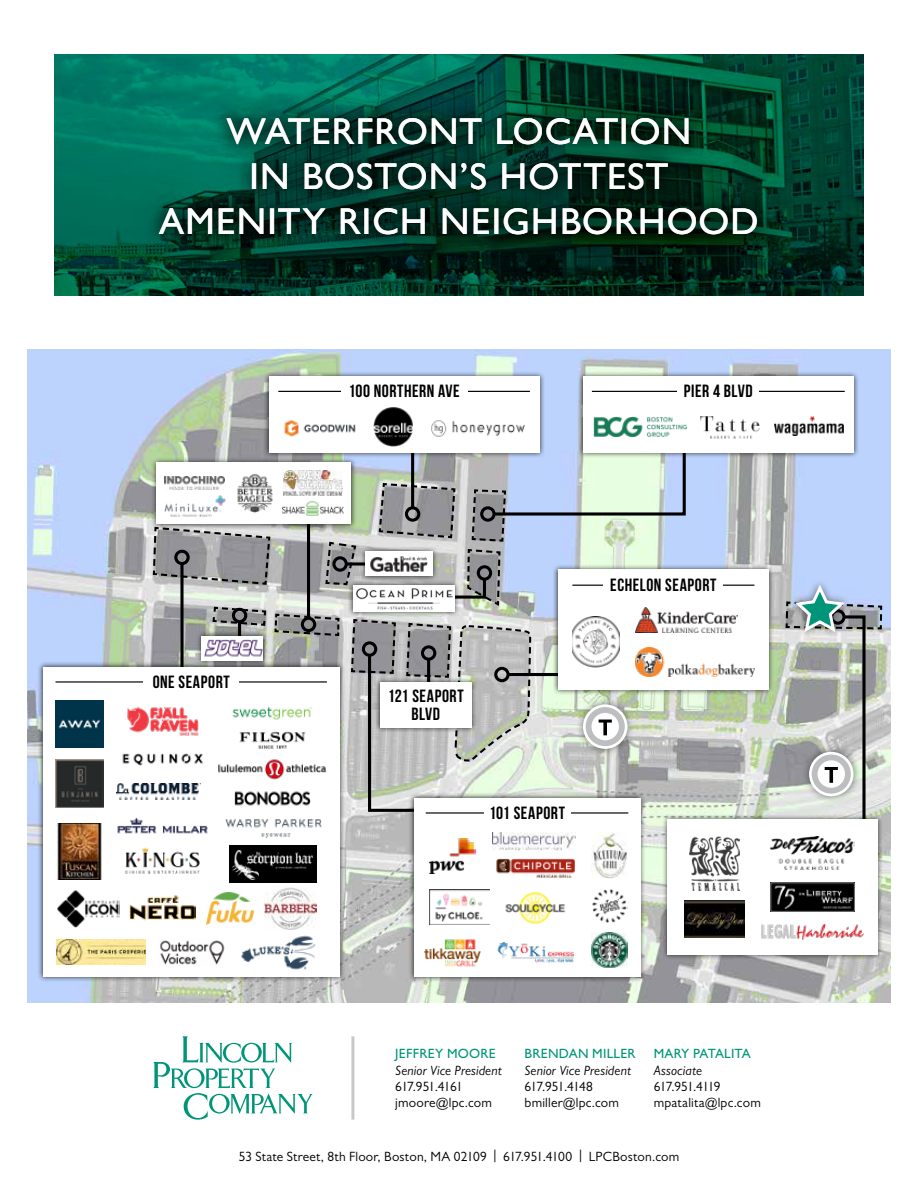
<style>
.page{position:relative;width:918px;height:1188px;background:#fff}
.page>*{position:absolute;margin:0;border:0;box-sizing:border-box;transform-origin:0 0}
.t1{font:500 37.5px/45px "Gill Sans MT Std";letter-spacing:.03em;color:#fff;text-align:center}
.t2{font:700 17.7px/17.7px "Bebas Neue";letter-spacing:.03em;color:#000;text-align:center}
.t3{font:13.5px/16.2px "Gill Sans MT Std";letter-spacing:.015em;color:#000}
.t4{font:italic 13.5px "Gill Sans MT Std";letter-spacing:.01em;color:#000}
.t5{font:500 13.5px "Gill Sans MT Std";letter-spacing:.02em;color:#009579}
.t6{font:500 13.5px "Gill Sans MT Std";letter-spacing:-.01em;color:#009579}
</style>
<div class="page">
<img style="left:27px;top:350px;width:864px;height:653px">
<svg style="left:152px;top:530px;width:120px;height:56px;background:#9a9a9c"></svg>
<svg style="left:211px;top:606px;width:56px;height:21px"></svg>
<svg style="left:273px;top:613px;width:67px;height:24px"></svg>
<svg style="left:324px;top:541px;width:34px;height:45px"></svg>
<svg style="left:180px;top:565px;width:4px;height:96px"></svg>
<div style="left:174px;top:550px;width:16px;height:15px;border:3px solid #000;border-radius:50%"></div>
<div style="left:408px;top:792px;width:238px;height:190px;background:#000;opacity:.75"></div>
<div style="left:414px;top:798px;width:226px;height:179px;background:#fff"></div>
<img style="left:592px;top:832px;width:35px;height:47px">
<img style="left:430px;top:890px;width:59px;height:35px">
<img style="left:493px;top:832px;width:82px;height:18px">
<img style="left:496px;top:858px;width:79px;height:20px">
<img style="left:592px;top:889px;width:35px;height:34px">
<img style="left:430px;top:838px;width:46px;height:35px">
<img style="left:505px;top:891px;width:61px;height:33px">
<img style="left:592px;top:932px;width:35px;height:35px">
<img style="left:424px;top:939px;width:57px;height:28px">
<img style="left:497px;top:942px;width:77px;height:21px">
<hr style="left:426px;top:812px;width:202px;height:2px;background:#000">
<hr style="left:238px;top:622px;width:3px;height:23px;background:#000">
<div style="left:232px;top:608px;width:15px;height:15px;border:3px solid #000;border-radius:50%"></div>
<svg style="left:348px;top:562px;width:12px;height:4px"></svg>
<div style="left:332px;top:556px;width:16px;height:16px;border:3px solid #000;border-radius:50%"></div>
<svg style="left:378px;top:441px;width:309px;height:167px;background:#b5c1c8"></svg>
<div style="left:477px;top:565px;width:15px;height:16px;border:3px solid #000;border-radius:50%"></div>
<hr style="left:307px;top:506px;width:3px;height:112px;background:#000">
<div style="left:301px;top:617px;width:15px;height:15px;border:3px solid #000;border-radius:50%"></div>
<hr style="left:411px;top:434px;width:3px;height:74px;background:#000">
<div style="left:405px;top:506px;width:15px;height:16px;border:3px solid #000;border-radius:50%"></div>
<div style="left:263px;top:371px;width:282px;height:87px;background:#000;opacity:.75"></div>
<div style="left:269px;top:376px;width:270px;height:77px;background:#fff"></div>
<img style="left:431px;top:420px;width:94px;height:17px">
<img style="left:374px;top:407px;width:39px;height:39px">
<img style="left:284px;top:420px;width:72px;height:17px">
<hr style="left:278px;top:391px;width:252px;height:1px;background:#000">
<div style="left:341px;top:380px;width:126px;height:23px;background:#fff"></div>
<div style="left:578px;top:371px;width:281px;height:87px;background:#000;opacity:.75"></div>
<div style="left:583px;top:376px;width:271px;height:77px;background:#fff"></div>
<hr style="left:592px;top:391px;width:253px;height:1px;background:#000">
<div style="left:678px;top:380px;width:81px;height:23px;background:#fff"></div>
<div style="left:593px;top:417px;width:95px;height:21px;background:#e1eee9"></div>
<img style="left:594px;top:417px;width:94px;height:21px">
<img style="left:700px;top:416px;width:60px;height:23px">
<img style="left:774px;top:417px;width:69px;height:18px">
<div style="left:196px;top:630px;width:72px;height:36px;background:#000;opacity:.75"></div>
<div style="left:202px;top:636px;width:61px;height:24px;background:#fff"></div>
<img style="left:204px;top:639px;width:58px;height:18px">
<div style="left:348px;top:580px;width:112px;height:38px;background:#000;opacity:.75"></div>
<div style="left:353px;top:585px;width:102px;height:27px;background:#fff"></div>
<img style="left:355px;top:588px;width:97px;height:22px">
<div style="left:151px;top:457px;width:206px;height:73px;background:#000;opacity:.75"></div>
<div style="left:157px;top:462px;width:194px;height:62px;background:#fff"></div>
<img style="left:282px;top:501px;width:61px;height:15px">
<img style="left:283px;top:471px;width:60px;height:24px">
<svg style="left:164px;top:476px;width:60px;height:9px"></svg>
<img style="left:165px;top:477px;width:60px;height:13px">
<img style="left:164px;top:496px;width:61px;height:21px">
<img style="left:237px;top:474px;width:36px;height:39px">
<div style="left:553px;top:564px;width:222px;height:132px;background:#000;opacity:.75"></div>
<div style="left:558px;top:570px;width:211px;height:120px;background:#fff"></div>
<hr style="left:572px;top:585px;width:182px;height:1px;background:#000">
<div style="left:604px;top:573px;width:119px;height:24px;background:#fff"></div>
<img style="left:635px;top:608px;width:102px;height:25px">
<img style="left:635px;top:648px;width:119px;height:28px">
<div style="left:360px;top:546px;width:79px;height:36px;background:#000;opacity:.75"></div>
<div style="left:366px;top:552px;width:67px;height:24px;background:#fff"></div>
<img style="left:370px;top:556px;width:58px;height:16px">
<div style="left:38px;top:661px;width:307px;height:321px;background:#000;opacity:.75"></div>
<div style="left:43px;top:667px;width:296px;height:310px;background:#fff"></div>
<hr style="left:56px;top:681px;width:271px;height:2px;background:#000">
<div style="left:143px;top:670px;width:96px;height:24px;background:#fff"></div>
<img style="left:127px;top:706px;width:72px;height:30px">
<img style="left:232px;top:706px;width:80px;height:14px">
<img style="left:56px;top:700px;width:47px;height:48px">
<img style="left:235px;top:791px;width:76px;height:15px">
<img style="left:130px;top:895px;width:66px;height:26px">
<img style="left:122px;top:753px;width:82px;height:12px">
<img style="left:239px;top:731px;width:67px;height:18px">
<img style="left:206px;top:893px;width:48px;height:31px">
<img style="left:125px;top:847px;width:75px;height:27px">
<img style="left:116px;top:784px;width:83px;height:16px">
<img style="left:241px;top:935px;width:75px;height:35px">
<img style="left:218px;top:759px;width:108px;height:21px">
<img style="left:160px;top:940px;width:65px;height:25px">
<img style="left:117px;top:817px;width:91px;height:17px">
<div style="left:229px;top:845px;width:87px;height:37px;background:#000"></div>
<img style="left:232px;top:850px;width:81px;height:29px">
<img style="left:264px;top:887px;width:52px;height:43px">
<img style="left:57px;top:890px;width:62px;height:37px">
<img style="left:56px;top:760px;width:47px;height:47px">
<img style="left:57px;top:824px;width:45px;height:55px">
<img style="left:226px;top:819px;width:96px;height:19px">
<img style="left:57px;top:940px;width:88px;height:25px">
<div style="left:662px;top:814px;width:222px;height:146px;background:#000;opacity:.75"></div>
<div style="left:667px;top:820px;width:211px;height:135px;background:#fff"></div>
<img style="left:770px;top:882px;width:84px;height:29px">
<img style="left:770px;top:838px;width:79px;height:32px">
<img style="left:762px;top:924px;width:101px;height:16px">
<img style="left:684px;top:900px;width:61px;height:38px">
<img style="left:690px;top:836px;width:50px;height:54px">
<div style="left:788px;top:578px;width:63px;height:61px;background:#000;opacity:.5"></div>
<hr style="left:351px;top:1036px;width:3px;height:84px;background:#c7c8ca">
<svg style="left:153px;top:1036px;width:160px;height:84px"></svg>
<svg style="left:54px;top:54px;width:810px;height:242px;background:#004e3d"></svg>
<div style="left:133px;top:89px;width:653px;height:175px;background:#000;opacity:.75"></div>
<svg style="left:784px;top:584px;width:99px;height:269px;background:#b6bcbb"></svg>
<div style="left:575px;top:697px;width:60px;height:60px;background:#000;opacity:.5"></div>
<svg style="left:350px;top:618px;width:277px;height:207px"></svg>
<h1 class="t1" style="left:159px;top:109px;width:601px">WATERFRONT LOCATION<br>IN BOSTON’S HOTTEST<br>AMENITY RICH NEIGHBORHOOD</h1>
<h2 class="t2" style="left:348px;top:382px;width:113px">100 NORTHERN AVE</h2>
<h2 class="t2" style="left:684px;top:382px;width:70px">PIER 4 BLVD</h2>
<h2 class="t2" style="left:153px;top:673px;width:79px">ONE SEAPORT</h2>
<h2 class="t2" style="left:388px;top:687px;width:77px">121 SEAPORT<br>BLVD</h2>
<h2 class="t2" style="left:489px;top:804px;width:77px">101 SEAPORT</h2>
<h2 class="t2" style="left:610px;top:576px;width:108px">ECHELON SEAPORT</h2>
<p class="t5" style="left:395px;top:1046px;width:102px">JEFFREY MOORE</p>
<p class="t4" style="left:395px;top:1062px;width:108px">Senior Vice President</p>
<p class="t3" style="left:395px;top:1078px;width:98px">617.951.4161 jmoore@lpc.com</p>
<p class="t5" style="left:525px;top:1046px;width:113px">BRENDAN MILLER</p>
<p class="t4" style="left:525px;top:1062px;width:108px">Senior Vice President</p>
<p class="t3" style="left:525px;top:1078px;width:96px">617.951.4148 bmiller@lpc.com</p>
<p class="t6" style="left:654px;top:1046px;width:99px">MARY PATALITA</p>
<p class="t4" style="left:654px;top:1062px;width:50px">Associate</p>
<p class="t3" style="left:654px;top:1078px;width:109px">617.951.4119 mpatalita@lpc.com</p>
<p class="t3" style="left:239px;top:1148px;width:442px">53 State Street, 8th Floor, Boston, MA 02109 | 617.951.4100 | LPCBoston.com</p>
</div>
